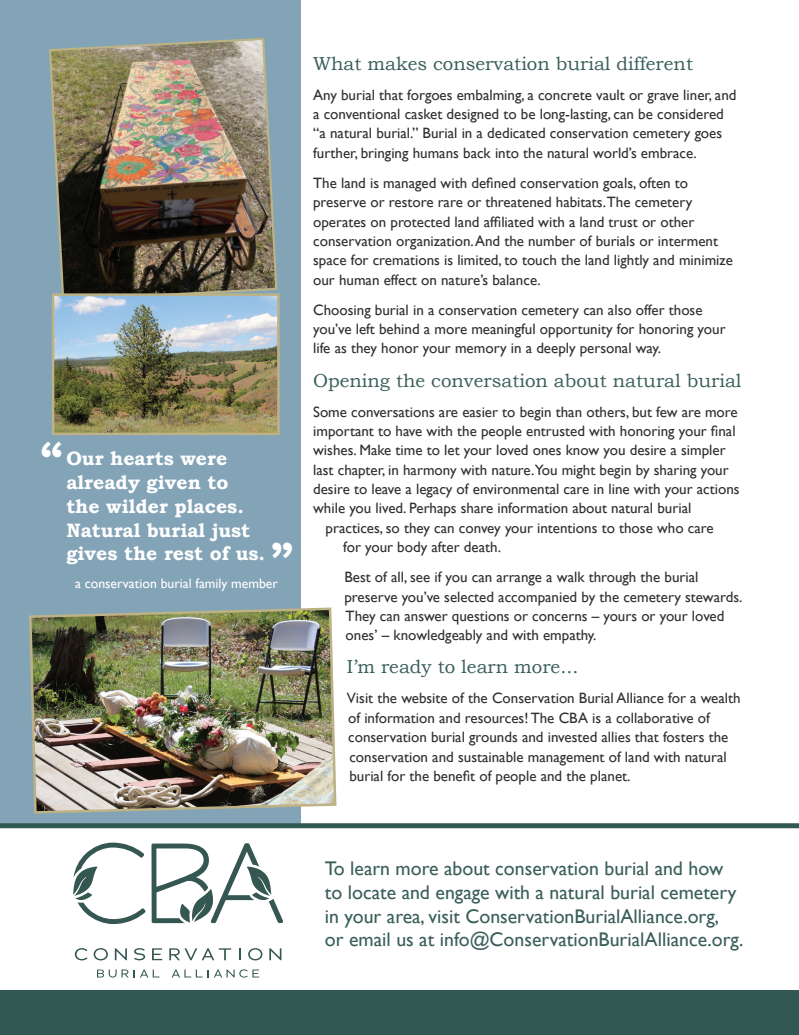
<style>
.page{position:relative;width:799px;height:1035px;background:#fff}
.page>*{position:absolute;margin:0;border:0;box-sizing:border-box;transform-origin:0 0}
.t1{font:700 43.75px "Bookman Old Style";color:#fff}
._2nd_subhead{font:19.75px/23.8px "Gill Sans";color:#3a5f5a}
.subhead{font:700 19.38px/23.8px "Bookman Old Style";color:#fff}
.subhead-2{font:18.75px "Bookman Old Style";color:#3a5f5a}
.body{font:15px/19.4px "Gill Sans";color:#312f30}
.body-2{font:13.75px "Gill Sans";color:#fff}
</style>
<div class="page">
<div style="left:0;top:0;width:300px;height:824px;background:#83a3b6"></div>
<div style="left:0;top:823px;width:799px;height:5px;background:#325853"></div>
<img style="left:29px;top:606px;width:308px;height:209px">
<img style="left:49px;top:38px;width:229px;height:255px">
<img style="left:55px;top:296px;width:222px;height:136px">
<div style="left:52px;top:293px;width:228px;height:142px;border:2px solid #bcb285"></div>
<div style="left:0;top:990px;width:799px;height:45px;background:#325853"></div>
<svg style="left:75px;top:948px;width:13px;height:12px"></svg>
<svg style="left:94px;top:948px;width:14px;height:12px"></svg>
<svg style="left:115px;top:948px;width:12px;height:12px"></svg>
<svg style="left:134px;top:948px;width:11px;height:12px"></svg>
<svg style="left:152px;top:948px;width:10px;height:12px"></svg>
<svg style="left:169px;top:948px;width:62px;height:12px"></svg>
<svg style="left:239px;top:948px;width:1px;height:12px"></svg>
<svg style="left:248px;top:948px;width:14px;height:12px"></svg>
<svg style="left:269px;top:948px;width:12px;height:12px"></svg>
<svg style="left:97px;top:970px;width:62px;height:8px"></svg>
<svg style="left:172px;top:969px;width:87px;height:9px"></svg>
<svg style="left:73px;top:843px;width:72px;height:81px"></svg>
<svg style="left:151px;top:843px;width:132px;height:80px"></svg>
<p class="t1" style="left:40px;top:427px;width:25px">“</p>
<p class="subhead" style="left:66px;top:447px;width:200px">Our hearts were already given to the wilder places.<br>Natural burial just gives the rest of us.</p>
<p class="t1" style="left:270px;top:527px;width:25px">”</p>
<p class="body-2" style="left:75px;top:576px;width:204px">a conservation burial family member</p>
<p class="subhead-2" style="left:313px;top:51px;width:381px">What makes conservation burial different</p>
<p class="body" style="left:313px;top:85px;width:425px">Any burial that forgoes embalming, a concrete vault or grave liner, and a conventional casket designed to be long-lasting, can be considered “a natural burial.” Burial in a dedicated conservation cemetery goes further, bringing humans back into the natural world’s embrace.</p>
<p class="body" style="left:313px;top:173px;width:421px">The land is managed with defined conservation goals, often to preserve or restore rare or threatened habitats.The cemetery operates on protected land affiliated with a land trust or other conservation organization. And the number of burials or interment space for cremations is limited, to touch the land lightly and minimize our human effect on nature’s balance.</p>
<p class="body" style="left:313px;top:300px;width:414px">Choosing burial in a conservation cemetery can also offer those you’ve left behind a more meaningful opportunity for honoring your life as they honor your memory in a deeply personal way.</p>
<p class="subhead-2" style="left:313px;top:368px;width:430px">Opening the conversation about natural burial</p>
<p class="body" style="left:313px;top:402px;width:426px">Some conversations are easier to begin than others, but few are more</p>
<p class="body" style="left:313px;top:421px;width:424px">important to have with the people entrusted with honoring your final</p>
<p class="body" style="left:313px;top:441px;width:414px">wishes. Make time to let your loved ones know you desire a simpler</p>
<p class="body" style="left:313px;top:460px;width:417px">last chapter, in harmony with nature.You might begin by sharing your</p>
<p class="body" style="left:313px;top:480px;width:428px">desire to leave a legacy of environmental care in line with your actions</p>
<p class="body" style="left:313px;top:499px;width:380px">while you lived. Perhaps share information about natural burial</p>
<p class="body" style="left:326px;top:518px;width:389px">practices, so they can convey your intentions to those who care</p>
<p class="body" style="left:343px;top:538px;width:159px">for your body after death.</p>
<p class="body" style="left:344px;top:568px;width:400px">Best of all, see if you can arrange a walk through the burial preserve you’ve selected accompanied by the cemetery stewards.<br>They can answer questions or concerns – yours or your loved ones’ – knowledgeably and with empathy.</p>
<p class="subhead-2" style="left:347px;top:655px;width:233px">I’m ready to learn more...</p>
<p class="body" style="left:347px;top:689px;width:395px">Visit the website of the Conservation Burial Alliance for a wealth of information and resources! The CBA is a collaborative of conservation burial grounds and invested allies that fosters the conservation and sustainable management of land with natural burial for the benefit of people and the planet.</p>
<p class="_2nd_subhead" style="left:325px;top:857px;width:420px">To learn more about conservation burial and how to locate and engage with a natural burial cemetery in your area, visit ConservationBurialAlliance.org,<br>or email us at info@ConservationBurialAlliance.org.</p>
</div>
